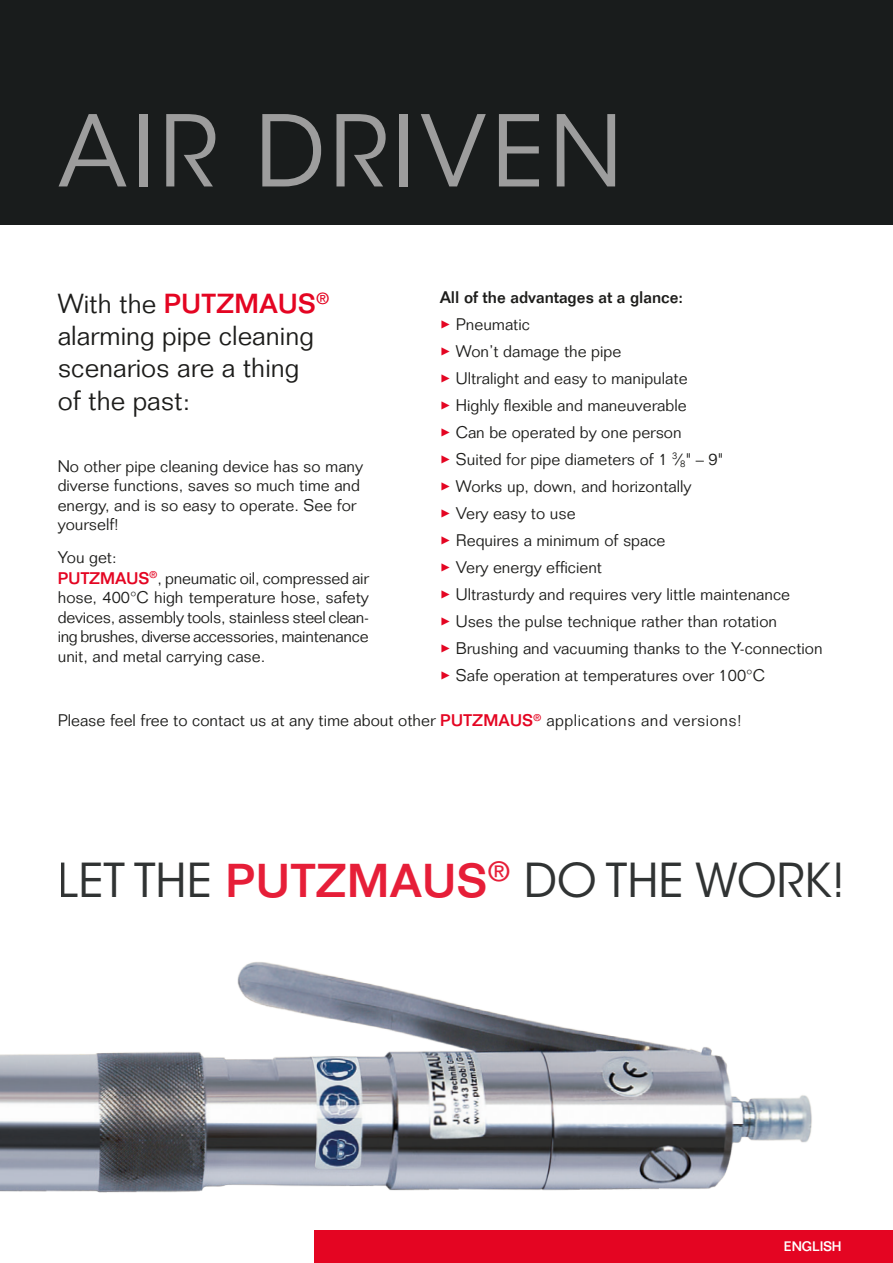
<style>
.page{position:relative;width:893px;height:1263px;background:#fff}
.page>*{position:absolute;margin:0;border:0;box-sizing:border-box;transform-origin:0 0}
.t1{font:97.8px "ITC Avant Garde Std";letter-spacing:.05em;color:#9d9d9d}
.t2{font:46.5px "ITC Avant Garde Std";color:#191c1c}
.t3{font:300 27px/32.4px "Folio LT";color:#1d1d1b}
.t4{font:300 16.5px/19.5px "Folio LT";color:#1d1d1b}
.t5{font:500 16.5px "Folio LT";color:#1d1d1b}
.t6{font:500 13.5px "Folio LT";color:#fff}
.s1{color:#e40522}
.s2{font-weight:500;color:#e40522}
.s3{font-family:"Folio LT";font-weight:500;color:#e40522}
</style>
<div class="page">
<div style="left:0;top:0;width:893px;height:225px;background:#191c1c"></div>
<img style="left:0;top:962px;width:812px;height:231px">
<div style="left:314px;top:1230px;width:579px;height:33px;background:#e40522"></div>
<h1 class="t1" style="left:58px;top:92px;width:566px">AIR DRIVEN</h1>
<p class="t5" style="left:440px;top:287px;width:245px">All of the advantages at a glance:</p>
<p class="t4" style="left:440px;top:314px;width:91px"><span class="s1">✓</span> Pneumatic</p>
<p class="t4" style="left:440px;top:341px;width:183px"><span class="s1">✓</span> Won’t damage the pipe</p>
<p class="t4" style="left:440px;top:368px;width:249px"><span class="s1">✓</span> Ultralight and easy to manipulate</p>
<p class="t4" style="left:440px;top:395px;width:248px"><span class="s1">✓</span> Highly flexible and maneuverable</p>
<p class="t4" style="left:440px;top:422px;width:243px"><span class="s1">✓</span> Can be operated by one person</p>
<p class="t4" style="left:440px;top:449px;width:285px"><span class="s1">✓</span> Suited for pipe diameters of 1 <sup>3</sup>⁄<sub>8</sub>" – 9"</p>
<p class="t4" style="left:440px;top:476px;width:253px"><span class="s1">✓</span> Works up, down, and horizontally</p>
<p class="t4" style="left:440px;top:503px;width:137px"><span class="s1">✓</span> Very easy to use</p>
<p class="t4" style="left:440px;top:530px;width:227px"><span class="s1">✓</span> Requires a minimum of space</p>
<p class="t4" style="left:440px;top:557px;width:163px"><span class="s1">✓</span> Very energy efficient</p>
<p class="t4" style="left:440px;top:584px;width:351px"><span class="s1">✓</span> Ultrasturdy and requires very little maintenance</p>
<p class="t4" style="left:440px;top:611px;width:338px"><span class="s1">✓</span> Uses the pulse technique rather than rotation</p>
<p class="t4" style="left:440px;top:638px;width:384px"><span class="s1">✓</span> Brushing and vacuuming thanks to the Y-connection</p>
<p class="t4" style="left:440px;top:665px;width:326px"><span class="s1">✓</span> Safe operation at temperatures over 100°C</p>
<p class="t4" style="left:58px;top:711px;width:686px">Please feel free to contact us at any time about other <span class="s2">PUTZMAUS</span><sup>®</sup> applications and versions!</p>
<h3 class="t3" style="left:58px;top:287px;width:273px">With the <span class="s2">PUTZMAUS</span><sup>® </sup>alarming pipe cleaning scenarios are a thing of the past:</h3>
<p class="t4" style="left:58px;top:456px;width:307px">No other pipe cleaning device has so many diverse functions, saves so much time and energy, and is so easy to operate. See for yourself!</p>
<p class="t4" style="left:58px;top:546px;width:313px;line-height:21.1px">You get:<br><span class="s2">PUTZMAUS</span><sup>®</sup>, pneumatic oil, compressed air</p>
<p class="t4" style="left:58px;top:588px;width:313px;text-align:justify">hose, 400°C high temperature hose, safety devices, assembly tools, stainless steel clean&shy;ing brushes, diverse accessories, maintenance unit, and metal carrying case.</p>
<h2 class="t2" style="left:58px;top:851px;width:789px">LET THE <span class="s3">PUTZMAUS</span><sup>®</sup> DO THE WORK!</h2>
<p class="t6" style="left:784px;top:1238px;width:59px">ENGLISH</p>
</div>
